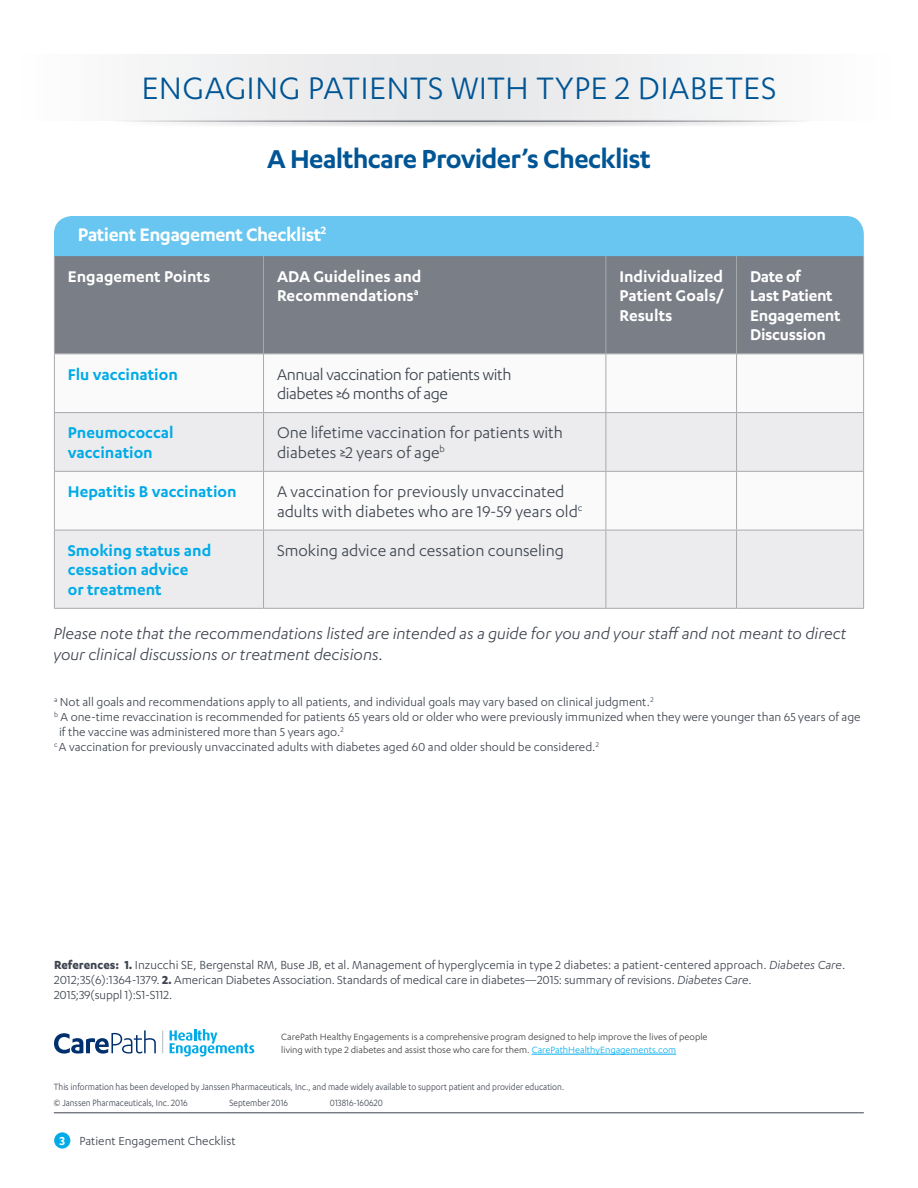
<style>
.page{position:relative;width:918px;height:1188px;background:#fff}
.page>*{position:absolute;margin:0;border:0;box-sizing:border-box;transform-origin:0 0}
.t1{font:36px "Karbon";letter-spacing:.01em;color:#005595}
.t2{font:600 30px "Karbon";letter-spacing:-.025em;color:#005595}
.t3{font:600 21px "Karbon";letter-spacing:-.025em;color:#fff}
.t4{font:18px/19.5px "Karbon";color:#3e444f}
.t5{font:italic 18px/21px "Karbon";color:#3e444f}
.t6{font:600 18px/19.5px "Karbon";color:#fff}
.t7{font:600 18px/19.5px "Karbon";color:#00abe7}
.t8{font:18px/19.5px "Karbon";letter-spacing:-.02em;color:#3e444f}
.t9{font:13.5px/15px "Karbon";color:#3e444f}
.t10{font:10.5px "Karbon";color:#3e444f;scale:.9 1}
.t11{font:10.5px/12.8px "Karbon";color:#3e3e3f}
.s1{font-weight:700}
.s2{font-style:italic}
.s3{color:#00aeef}
.s4{font-weight:600;color:#fff}
</style>
<div class="page">
<div style="left:54px;top:1132px;width:16px;height:17px;background:#00abe7;border-radius:50%"></div>
<div style="left:14px;top:54px;width:890px;height:67px;background:linear-gradient(to right,#f0f1f2,#f3f3f4)"></div>
<div style="left:110px;top:120px;width:699px;height:7px;background:#231f20;opacity:.8"></div>
<hr style="left:108px;top:121px;width:702px;height:1px;background:#3e444f">
<hr style="left:54px;top:1112px;width:810px;height:1px;background:#3e444f">
<div style="left:54px;top:216px;width:810px;height:40px;background:#68c6f0"></div>
<div style="left:55px;top:256px;width:808px;height:97px;background:#7a7e87"></div>
<svg style="left:55px;top:354px;width:808px;height:58px"></svg>
<svg style="left:55px;top:413px;width:808px;height:195px;fill:#ececee"></svg>
<hr style="left:54px;top:256px;width:1px;height:97px;background:#a8a9ad">
<hr style="left:606px;top:256px;width:1px;height:97px;background:#a8a9ad">
<hr style="left:736px;top:256px;width:1px;height:97px;background:#a8a9ad">
<hr style="left:863px;top:256px;width:1px;height:97px;background:#a8a9ad">
<hr style="left:54px;top:353px;width:210px;height:1px;background:#a8a9ad">
<hr style="left:54px;top:354px;width:1px;height:58px;background:#a8a9ad">
<hr style="left:264px;top:353px;width:342px;height:1px;background:#a8a9ad">
<hr style="left:606px;top:353px;width:131px;height:1px;background:#a8a9ad">
<hr style="left:606px;top:354px;width:1px;height:58px;background:#a8a9ad">
<hr style="left:737px;top:353px;width:127px;height:1px;background:#a8a9ad">
<hr style="left:736px;top:354px;width:1px;height:58px;background:#a8a9ad">
<hr style="left:863px;top:354px;width:1px;height:58px;background:#a8a9ad">
<hr style="left:54px;top:412px;width:210px;height:1px;background:#a8a9ad">
<hr style="left:54px;top:413px;width:1px;height:58px;background:#a8a9ad">
<hr style="left:264px;top:412px;width:342px;height:1px;background:#a8a9ad">
<hr style="left:606px;top:412px;width:131px;height:1px;background:#a8a9ad">
<hr style="left:606px;top:413px;width:1px;height:58px;background:#a8a9ad">
<hr style="left:737px;top:412px;width:127px;height:1px;background:#a8a9ad">
<hr style="left:736px;top:413px;width:1px;height:58px;background:#a8a9ad">
<hr style="left:863px;top:413px;width:1px;height:58px;background:#a8a9ad">
<hr style="left:54px;top:471px;width:210px;height:1px;background:#a8a9ad">
<hr style="left:54px;top:472px;width:1px;height:58px;background:#a8a9ad">
<hr style="left:264px;top:471px;width:342px;height:1px;background:#a8a9ad">
<hr style="left:606px;top:471px;width:131px;height:1px;background:#a8a9ad">
<hr style="left:606px;top:472px;width:1px;height:58px;background:#a8a9ad">
<hr style="left:737px;top:471px;width:127px;height:1px;background:#a8a9ad">
<hr style="left:736px;top:472px;width:1px;height:58px;background:#a8a9ad">
<hr style="left:863px;top:472px;width:1px;height:58px;background:#a8a9ad">
<hr style="left:54px;top:530px;width:210px;height:1px;background:#a8a9ad">
<hr style="left:54px;top:530px;width:1px;height:78px;background:#a8a9ad">
<hr style="left:264px;top:530px;width:342px;height:1px;background:#a8a9ad">
<hr style="left:606px;top:530px;width:131px;height:1px;background:#a8a9ad">
<hr style="left:606px;top:530px;width:1px;height:78px;background:#a8a9ad">
<hr style="left:737px;top:530px;width:127px;height:1px;background:#a8a9ad">
<hr style="left:736px;top:530px;width:1px;height:78px;background:#a8a9ad">
<hr style="left:863px;top:530px;width:1px;height:78px;background:#a8a9ad">
<hr style="left:54px;top:608px;width:210px;height:1px;background:#a8a9ad">
<hr style="left:264px;top:608px;width:342px;height:1px;background:#a8a9ad">
<hr style="left:606px;top:608px;width:131px;height:1px;background:#a8a9ad">
<hr style="left:737px;top:608px;width:127px;height:1px;background:#a8a9ad">
<hr style="left:263px;top:256px;width:1px;height:97px;background:#a8a9ad">
<hr style="left:263px;top:354px;width:1px;height:58px;background:#a8a9ad">
<hr style="left:263px;top:413px;width:1px;height:58px;background:#a8a9ad">
<hr style="left:263px;top:472px;width:1px;height:58px;background:#a8a9ad">
<hr style="left:263px;top:530px;width:1px;height:78px;background:#a8a9ad">
<hr style="left:532px;top:1054px;width:144px;height:1px;background:#00aeef">
<svg style="left:162px;top:1031px;width:1px;height:22px"></svg>
<svg style="left:54px;top:1030px;width:102px;height:24px"></svg>
<svg style="left:170px;top:1029px;width:84px;height:28px"></svg>
<h1 class="t1" style="left:141px;top:68px;width:637px">ENGAGING PATIENTS WITH TYPE 2 DIABETES</h1>
<h2 class="t2" style="left:267px;top:142px;width:385px">A Healthcare Provider’s Checklist</h2>
<h3 class="t3" style="left:78px;top:223px;width:250px">Patient Engagement Checklist<sup>2</sup></h3>
<h3 class="t6" style="left:68px;top:266px;width:144px">Engagement Points</h3>
<h3 class="t6" style="left:277px;top:266px;width:146px">ADA Guidelines and<br>Recommendations<sup>a</sup></h3>
<h3 class="t6" style="left:619px;top:266px;width:106px;text-align:justify">Individualized Patient Goals/ Results</h3>
<h3 class="t6" style="left:750px;top:266px;width:92px">Date of<br>Last Patient<br>Engagement<br>Discussion</h3>
<h3 class="t7" style="left:68px;top:364px;width:111px">Flu vaccination</h3>
<h3 class="t8" style="left:277px;top:364px;width:236px">Annual vaccination for patients with diabetes ≥6 months of age</h3>
<h3 class="t7" style="left:68px;top:422px;width:107px">Pneumococcal vaccination</h3>
<h3 class="t4" style="left:277px;top:423px;width:287px">One lifetime vaccination for patients with diabetes ≥2 years of age<sup>b</sup></h3>
<h3 class="t7" style="left:68px;top:481px;width:170px">Hepatitis B vaccination</h3>
<h3 class="t4" style="left:277px;top:481px;width:307px">A vaccination for previously unvaccinated adults with diabetes who are 19-59 years old<sup>c</sup></h3>
<h3 class="t7" style="left:68px;top:540px;width:145px">Smoking status and cessation advice<br>or treatment</h3>
<h3 class="t4" style="left:277px;top:540px;width:288px">Smoking advice and cessation counseling</h3>
<h3 class="t5" style="left:53px;top:622px;width:795px">Please note that the recommendations listed are intended as a guide for you and your staff and not meant to direct your clinical discussions or treatment decisions.</h3>
<p class="t9" style="left:54px;top:694px;width:601px"><sup>a</sup> Not all goals and recommendations apply to all patients, and individual goals may vary based on clinical judgment.<sup>2</sup></p>
<p class="t9" style="left:54px;top:709px;width:808px"><sup>b</sup> A one-time revaccination is recommended for patients 65 years old or older who were previously immunized when they were younger than 65 years of age</p>
<p class="t9" style="left:59px;top:724px;width:286px">if the vaccine was administered more than 5 years ago.<sup>2</sup></p>
<p class="t9" style="left:54px;top:739px;width:547px"><sup>c</sup> A vaccination for previously unvaccinated adults with diabetes aged 60 and older should be considered.<sup>2</sup></p>
<p class="t9" style="left:54px;top:957px;width:793px"><span class="s1">References: 1.</span> Inzucchi SE, Bergenstal RM, Buse JB, et al. Management of hyperglycemia in type 2 diabetes: a patient-centered approach. <span class="s2">Diabetes Care</span>.<br>2012;35(6):1364-1379. <span class="s1">2.</span> American Diabetes Association. Standards of medical care in diabetes—2015: summary of revisions. <span class="s2">Diabetes Care</span>.<br>2015;39(suppl 1):S1-S112.</p>
<p class="t11" style="left:281px;top:1030px;width:428px">CarePath Healthy Engagements is a comprehensive program designed to help improve the lives of people living with type 2 diabetes and assist those who care for them. <span class="s3">CarePathHealthyEngagements.com</span></p>
<p class="t10" style="left:54px;top:1081px;width:568px">This information has been developed by Janssen Pharmaceuticals, Inc., and made widely available to support patient and provider education.</p>
<p class="t10" style="left:54px;top:1097px;width:150px">© Janssen Pharmaceuticals, Inc. 2016</p>
<p class="t10" style="left:229px;top:1097px;width:67px">September 2016</p>
<p class="t10" style="left:330px;top:1097px;width:60px">013816-160620</p>
<p class="t9" style="left:59px;top:1133px;width:178px"><span class="s4">3</span> Patient Engagement Checklist</p>
</div>
